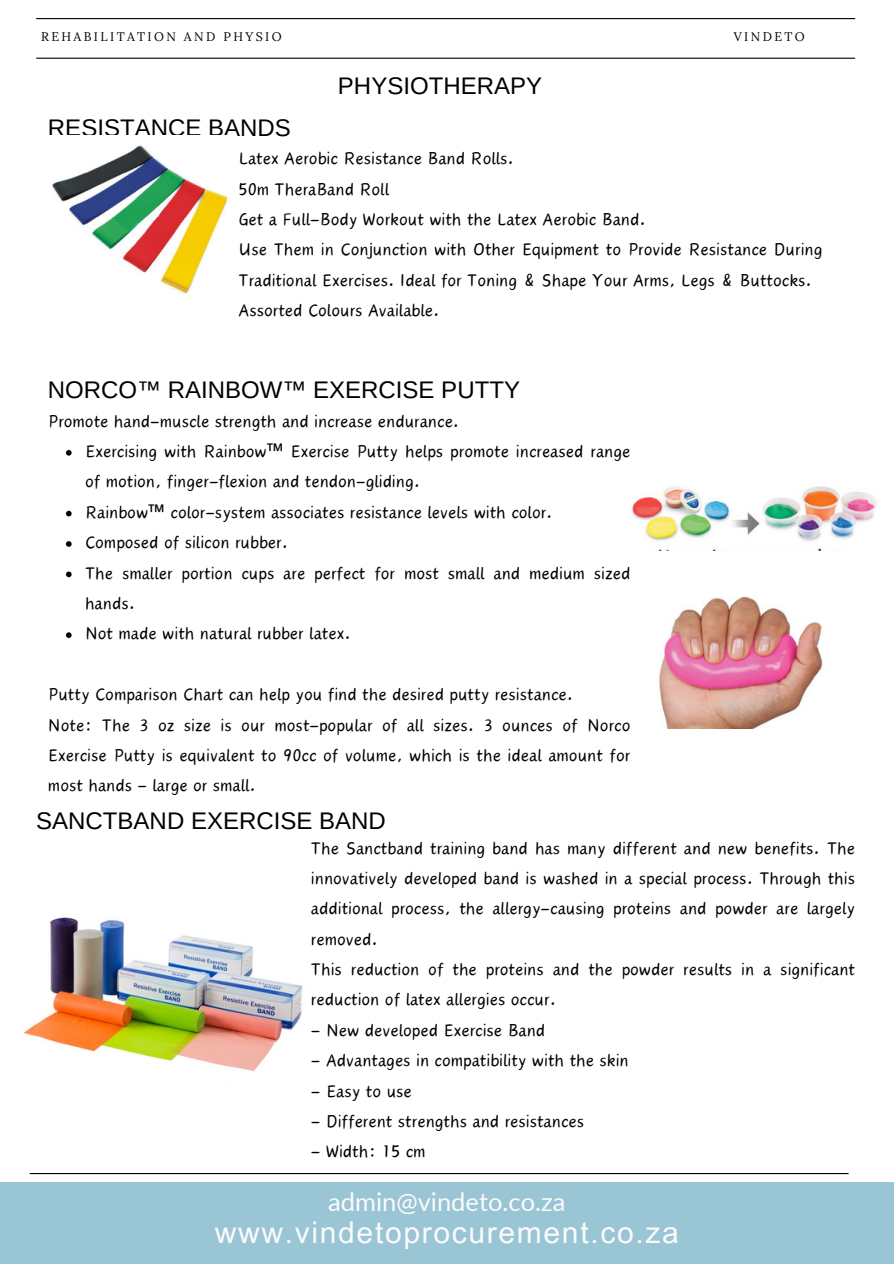
<style>
.page{position:relative;width:894px;height:1264px;background:#fff}
.page>*{position:absolute;margin:0;border:0;box-sizing:border-box;transform-origin:0 0}
.t1{font:30px "Arial MT Pro";letter-spacing:.055em;color:#fbfbfb}
.t2{font:25.5px "Lato";color:#fbfbfb}
.t3{font:24px "Arimo";color:#000}
.t4{font:21.75px/30.3px "Canva Wander World";color:#000}
.t5{font:12.45px "Lora";letter-spacing:.19em;color:#000}
.s1{font-family:"Noto Sans"}
</style>
<div class="page">
<hr style="left:36px;top:18px;width:818px;height:1px;background:#000">
<hr style="left:36px;top:58px;width:818px;height:1px;background:#000">
<hr style="left:30px;top:1172px;width:818px;height:2px;background:#000">
<div style="left:0;top:1181px;width:893px;height:82px;background:#9ac5d5"></div>
<img style="left:52px;top:145px;width:176px;height:149px">
<img style="left:23px;top:917px;width:280px;height:155px">
<img style="left:631px;top:486px;width:246px;height:64px">
<img style="left:659px;top:596px;width:164px;height:133px">
<svg style="left:66px;top:450px;width:6px;height:5px"></svg>
<svg style="left:66px;top:511px;width:6px;height:5px"></svg>
<svg style="left:66px;top:541px;width:6px;height:6px"></svg>
<svg style="left:66px;top:571px;width:6px;height:6px"></svg>
<svg style="left:66px;top:632px;width:6px;height:6px"></svg>
<h2 class="t5" style="left:41px;top:28px;width:242px">REHABILITATION AND PHYSIO</h2>
<h2 class="t5" style="left:733px;top:28px;width:72px">VINDETO</h2>
<p class="t3" style="left:338px;top:73px;width:205px">PHYSIOTHERAPY</p>
<h4 class="t3" style="left:48px;top:114px;width:244px">RESISTANCE BANDS</h4>
<h4 class="t4" style="left:238px;top:143px;width:585px">Latex Aerobic Resistance Band Rolls.<br>50m TheraBand Roll<br>Get a Full-Body Workout with the Latex Aerobic Band.<br>Use Them in Conjunction with Other Equipment to Provide Resistance During Traditional Exercises. Ideal for Toning &amp; Shape Your Arms, Legs &amp; Buttocks.<br>Assorted Colours Available.</h4>
<h4 class="t3" style="left:48px;top:376px;width:473px">NORCO™ RAINBOW™ EXERCISE PUTTY</h4>
<h4 class="t4" style="left:48px;top:406px;width:413px">Promote hand-muscle strength and increase endurance.</h4>
<p class="t4" style="left:85px;top:436px;width:546px">Exercising with Rainbow<span class="s1">™</span> Exercise Putty helps promote increased range of motion, finger-flexion and tendon-gliding.</p>
<p class="t4" style="left:85px;top:497px;width:469px">Rainbow<span class="s1">™</span> color-system associates resistance levels with color.</p>
<h2 class="t4" style="left:85px;top:527px;width:204px">Composed of silicon rubber.</h2>
<p class="t4" style="left:85px;top:558px;width:546px">The smaller portion cups are perfect for most small and medium sized hands.</p>
<h4 class="t4" style="left:85px;top:618px;width:267px">Not made with natural rubber latex.</h4>
<h1 class="t4" style="left:48px;top:679px;width:583px">Putty Comparison Chart can help you find the desired putty resistance.<br>Note: The 3 oz size is our most-popular of all sizes. 3 ounces of Norco Exercise Putty is equivalent to 90cc of volume, which is the ideal amount for most hands - large or small.</h1>
<p class="t3" style="left:36px;top:807px;width:351px">SANCTBAND EXERCISE BAND</p>
<p class="t4" style="left:311px;top:832px;width:545px">The Sanctband training band has many different and new benefits. The innovatively developed band is washed in a special process. Through this additional process, the allergy-causing proteins and powder are largely removed.<br>This reduction of the proteins and the powder results in a significant reduction of latex allergies occur.</p>
<p class="t4" style="left:311px;top:1015px;width:236px">- New developed Exercise Band</p>
<p class="t4" style="left:311px;top:1045px;width:319px">- Advantages in compatibility with the skin</p>
<p class="t4" style="left:311px;top:1075px;width:102px">- Easy to use</p>
<p class="t4" style="left:311px;top:1106px;width:274px">- Different strengths and resistances</p>
<p class="t4" style="left:311px;top:1136px;width:116px">- Width: 15 cm</p>
<p class="t2" style="left:328px;top:1185px;width:239px">admin@vindeto.co.za</p>
<p class="t1" style="left:215px;top:1221px;width:465px">www.vindetoprocurement.co.za</p>
</div>
